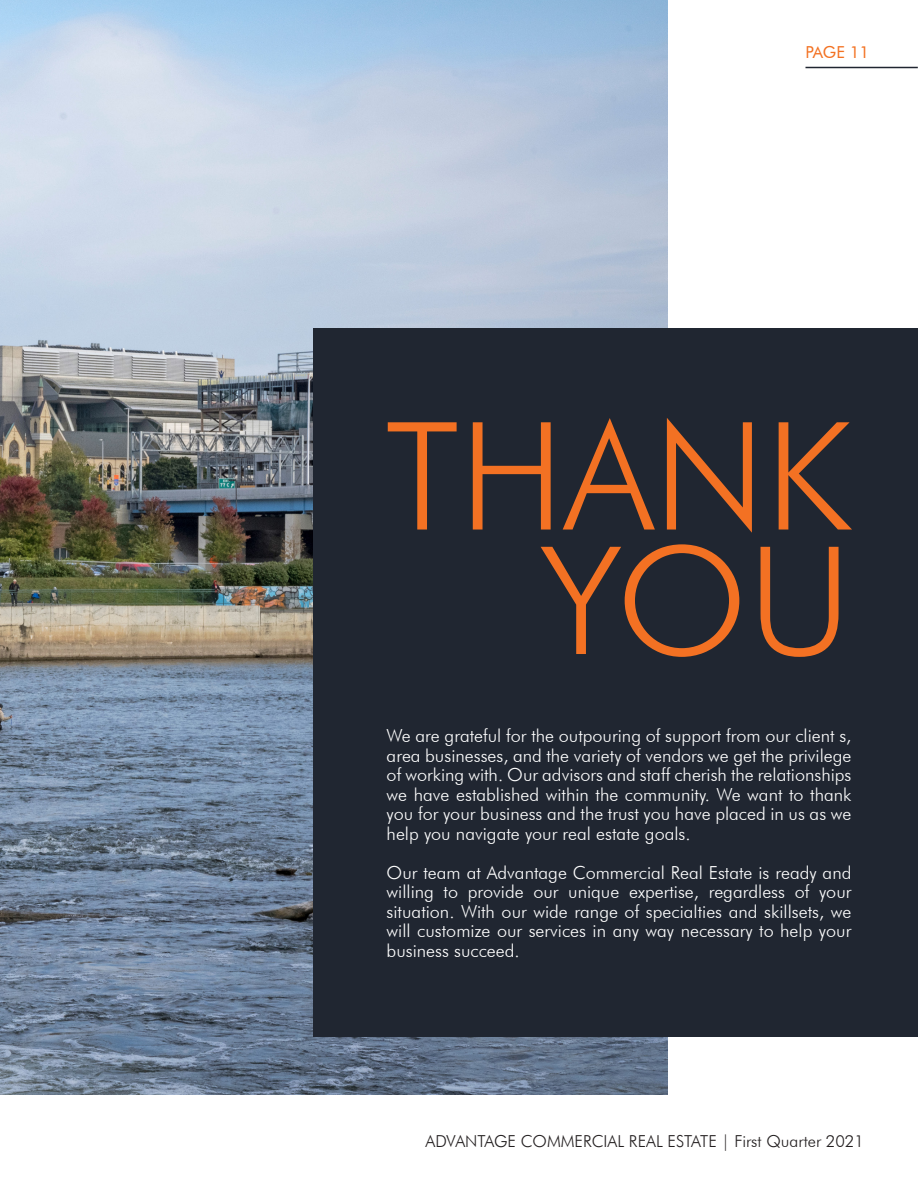
<style>
.page{position:relative;width:918px;height:1188px;background:#fff}
.page>*{position:absolute;margin:0;border:0;box-sizing:border-box;transform-origin:0 0}
.t1{font:300 150px/124.5px "Futura BT";color:#f37123;text-align:right}
.Subhead_Body{font:300 18px/19.5px "Futura BT";color:#fff;text-align:justify}
.t2{font:300 16.5px "Futura BT";color:#231f20}
.t3{font:16.5px "Futura BT";letter-spacing:-.01em;color:#f37121}
</style>
<div class="page">
<hr style="left:806px;top:67px;width:112px;height:1px;background:#202631">
<img style="left:0;top:0;width:667px;height:1094px">
<div style="left:313px;top:329px;width:605px;height:708px;background:#202631"></div>
<p class="t3" style="left:806px;top:42px;width:65px">PAGE 11</p>
<p class="t1" style="left:385px;top:413px;width:468px">THANK<br>YOU</p>
<p class="Subhead_Body" style="left:387px;top:726px;width:466px">We are grateful for the outpouring of support from our client s, area businesses, and the variety of vendors we get the privilege of working with. Our advisors and staff cherish the relationships we have established within the community. We want to thank you for your business and the trust you have placed in us as we help you navigate your real estate goals.</p>
<p class="Subhead_Body" style="left:387px;top:863px;width:466px">Our team at Advantage Commercial Real Estate is ready and willing to provide our unique expertise, regardless of your situation. With our wide range of specialties and skillsets, we will customize our services in any way necessary to help your business succeed.</p>
<p class="t2" style="left:426px;top:1131px;width:440px">ADVANTAGE COMMERCIAL REAL ESTATE | First Quarter 2021</p>
</div>
